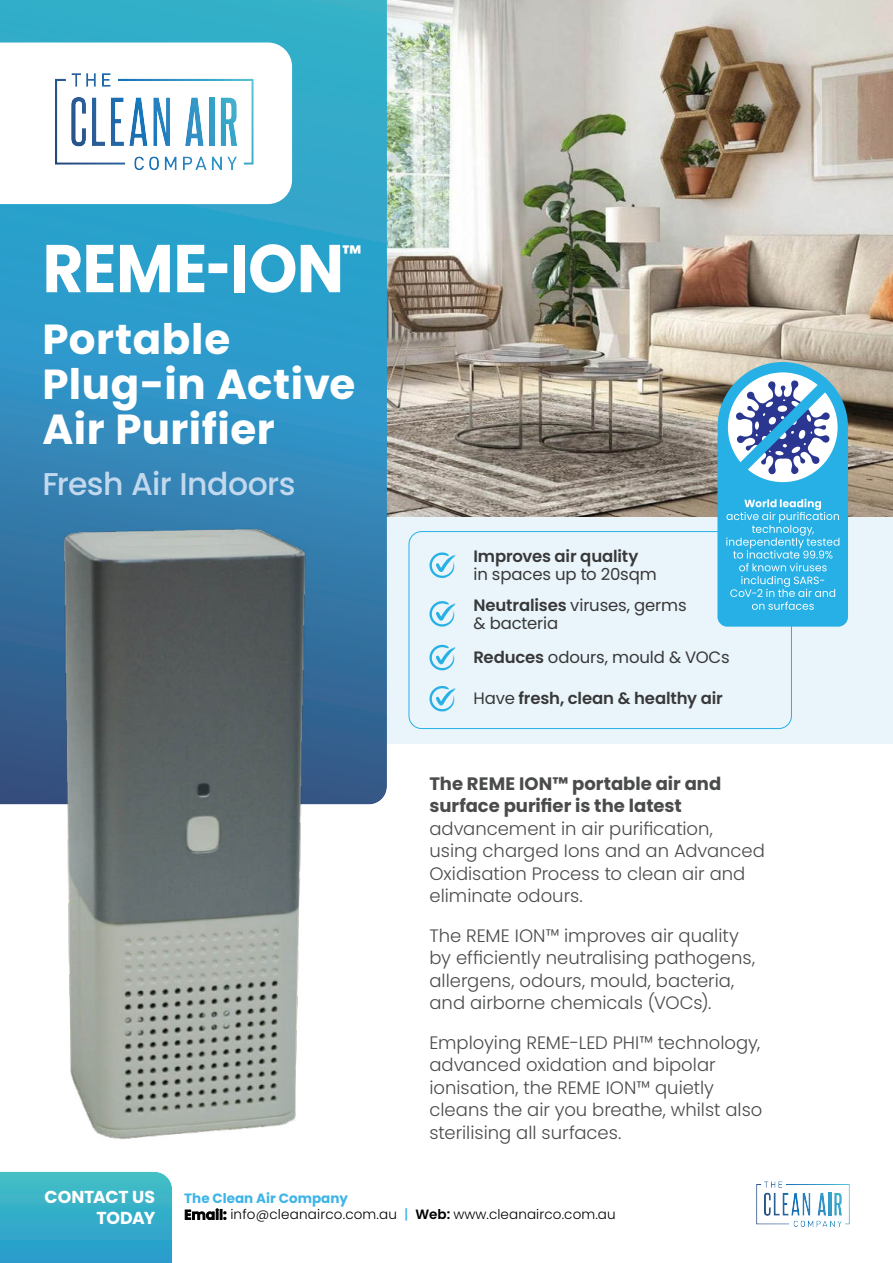
<style>
.page{position:relative;width:893px;height:1263px;background:#fff}
.page>*{position:absolute;margin:0;border:0;box-sizing:border-box;transform-origin:0 0}
.t1{font:700 67.5px "Poppins";letter-spacing:-.01em;color:#fff;scale:.93 1}
.t2{font:700 42px/45px "Poppins";letter-spacing:.015em;color:#fff}
.t3{font:500 31.5px "Poppins";letter-spacing:-.02em;color:#c2d8ed}
.t4{font:700 23.55px "Poppins";color:#fff;scale:.93 1}
.t5{font:300 18px/22.5px "Poppins";color:#4a4b4c}
.t6{font:700 18px/22.5px "Poppins";color:#4a4b4c}
.t7{font:700 17.25px/20.7px "Poppins";letter-spacing:-.015em;color:#fff;text-align:right}
.t8{font:16.5px/30.6px "Poppins";letter-spacing:-.01em;color:#383839}
.t9{font:600 16.5px "Poppins";letter-spacing:-.01em;color:#383839}
.t10{font:300 13.5px/16.2px "Poppins";letter-spacing:.015em;color:#000}
.s1{font-weight:600}
.s2{font-weight:400}
.s3{font-weight:700;color:#3eb4e7}
.s4{font-weight:500;color:#3eb4e7}
</style>
<div class="page">
<div style="left:347px;top:517px;width:546px;height:227px;background:#eaf5fb"></div>
<div style="left:409px;top:531px;width:383px;height:198px;border:1px solid #26b0e5;border-radius:13px"></div>
<img style="left:387px;top:0;width:506px;height:517px">
<svg style="left:0;top:0;width:387px;height:804px;background:#3091bd"></svg>
<svg style="left:0;top:43px;width:292px;height:161px"></svg>
<svg style="left:55px;top:73px;width:199px;height:97px"></svg>
<svg style="left:756px;top:1181px;width:94px;height:46px"></svg>
<svg style="left:717px;top:370px;width:131px;height:257px"></svg>
<svg style="left:429px;top:552px;width:27px;height:26px"></svg>
<svg style="left:429px;top:601px;width:27px;height:26px"></svg>
<svg style="left:429px;top:645px;width:27px;height:25px"></svg>
<svg style="left:429px;top:686px;width:27px;height:25px"></svg>
<svg style="left:0;top:1172px;width:172px;height:91px;background:#36adc8"></svg>
<img style="left:55px;top:516px;width:258px;height:624px">
<h1 class="t1" style="left:43px;top:238px;width:326px">REME-ION</h1>
<h3 class="t4" style="left:342px;top:243px;width:22px">™</h3>
<h2 class="t2" style="left:43px;top:320px;width:314px">Portable<br>Plug-in Active<br>Air Purifier</h2>
<h3 class="t3" style="left:43px;top:466px;width:255px">Fresh Air Indoors</h3>
<p class="t9" style="left:473px;top:549px;width:167px">Improves air quality</p>
<p class="t8" style="left:473px;top:560px;width:215px">in spaces up to 20sqm<br><span class="s1">Neutralises</span> viruses, germs</p>
<p class="t8" style="left:473px;top:607px;width:258px;line-height:34.8px">&amp; bacteria<br><span class="s1">Reduces</span> odours, mould &amp; VOCs</p>
<p class="t9" style="left:473px;top:691px;width:251px"><span class="s2">Have</span> fresh, clean &amp; healthy air</p>
<p class="t6" style="left:429px;top:774px;width:293px">The REME ION™ portable air and surface purifier is the latest</p>
<p class="t5" style="left:429px;top:817px;width:337px">advancement in air purification, using charged Ions and an Advanced<br>Oxidisation Process to clean air and eliminate odours.</p>
<p class="t5" style="left:429px;top:924px;width:327px">The REME ION™ improves air quality by efficiently neutralising pathogens, allergens, odours, mould, bacteria, and airborne chemicals (VOCs).</p>
<p class="t5" style="left:429px;top:1031px;width:334px">Employing REME-LED PHI™ technology, advanced oxidation and bipolar ionisation, the REME ION™ quietly cleans the air you breathe, whilst also sterilising all surfaces.</p>
<p class="t7" style="left:45px;top:1188px;width:112px">CONTACT US<br>TODAY</p>
<p class="t10" style="left:184px;top:1191px;width:433px"><span class="s3">The Clean Air Company<br></span><span class="s1">Email:</span> info@cleanairco.com.au <span class="s4">|</span> <span class="s1">Web:</span> www.cleanairco.com.au</p>
</div>
